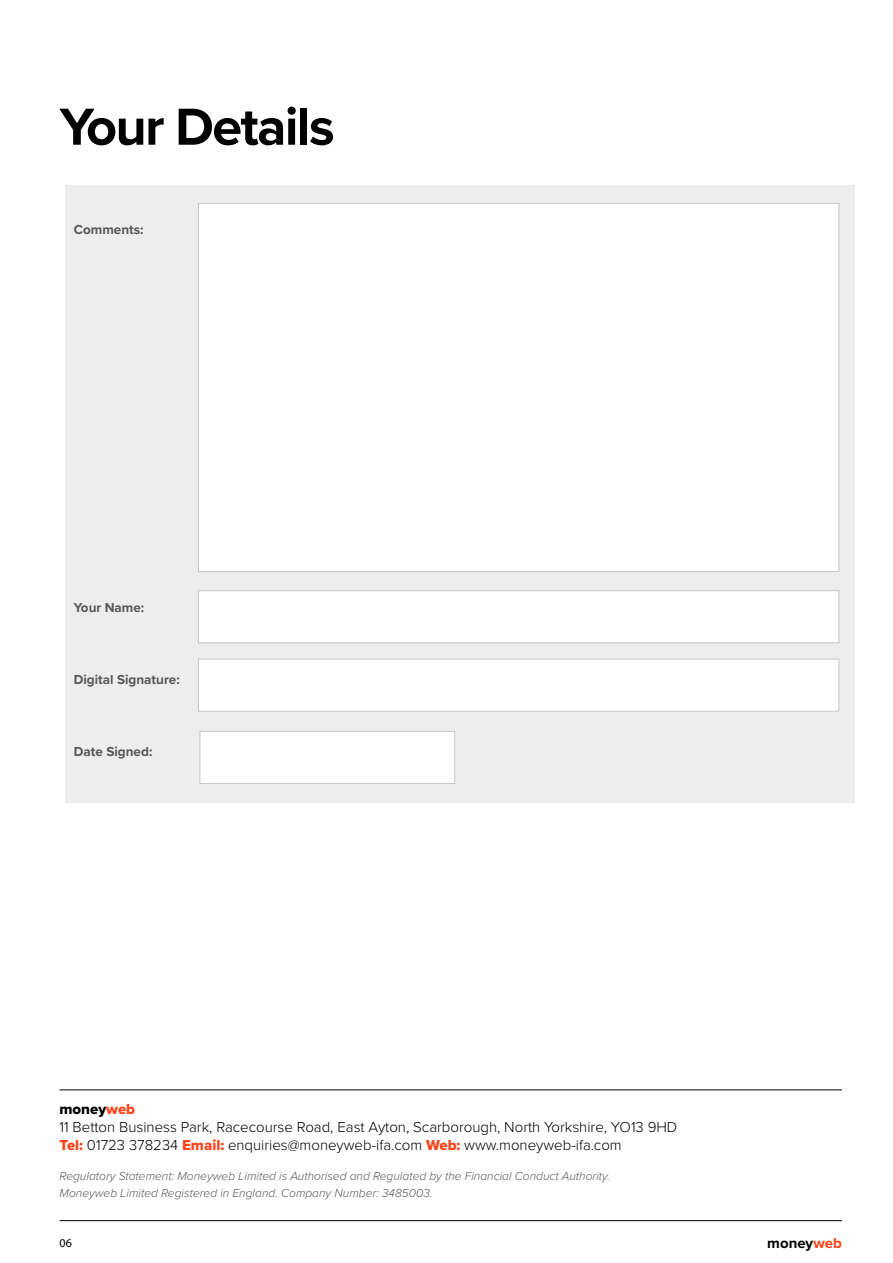
<style>
.page{position:relative;width:893px;height:1263px;background:#fff}
.page>*{position:absolute;margin:0;border:0;box-sizing:border-box;transform-origin:0 0}
.t1{font:700 54px "Proxima Nova";letter-spacing:-.03em;color:#000}
.t2{font:300 15px/18px "Proxima Nova";color:#000}
.t3{font:15px "Proxima Nova Extrabld";color:#000}
.t4{font:700 15px "Proxima Nova";color:#000}
.t5{font:700 13.5px "Proxima Nova";color:#575756}
.t6{font:italic 300 12px/16.5px "Proxima Nova";color:#575756}
.t7{font:12px "Myriad Pro";color:#000}
.s1{color:#ff4217}
.s2{font-family:"Proxima Nova Extrabld";font-weight:400;color:#ff4217}
</style>
<div class="page">
<div style="left:65px;top:185px;width:789px;height:617px;background:#ededed"></div>
<div style="left:198px;top:659px;width:641px;height:52px;background:#fff;border:1px solid #c8c8c8"></div>
<div style="left:198px;top:203px;width:641px;height:369px;background:#fff;border:1px solid #c8c8c8"></div>
<div style="left:198px;top:590px;width:641px;height:53px;background:#fff;border:1px solid #c8c8c8"></div>
<div style="left:200px;top:731px;width:255px;height:53px;background:#fff;border:1px solid #c8c8c8"></div>
<hr style="left:60px;top:1089px;width:782px;height:1px;background:#000">
<hr style="left:60px;top:1220px;width:782px;height:1px;background:#000">
<h1 class="t1" style="left:60px;top:86px;width:277px">Your Details</h1>
<p class="t5" style="left:74px;top:219px;width:71px">Comments:</p>
<p class="t5" style="left:74px;top:597px;width:72px">Your Name:</p>
<p class="t5" style="left:74px;top:669px;width:107px">Digital Signature:</p>
<p class="t5" style="left:74px;top:741px;width:80px">Date Signed:</p>
<p class="t3" style="left:60px;top:1098px;width:77px">money<span class="s1">web</span></p>
<p class="t2" style="left:60px;top:1117px;width:619px">11 Betton Business Park, Racecourse Road, East Ayton, Scarborough, North Yorkshire, YO13 9HD<br><span class="s2">Tel:</span> 01723 378234 <span class="s2">Email:</span> enquiries@moneyweb-ifa.com <span class="s2">Web:</span> www.moneyweb-ifa.com</p>
<p class="t6" style="left:60px;top:1167px;width:552px">Regulatory Statement: Moneyweb Limited is Authorised and Regulated by the Financial Conduct Authority.<br>Moneyweb Limited Registered in England. Company Number: 3485003.</p>
<p class="t7" style="left:60px;top:1235px;width:14px">06</p>
<p class="t4" style="left:767px;top:1232px;width:76px">money<span class="s1">web</span></p>
</div>
